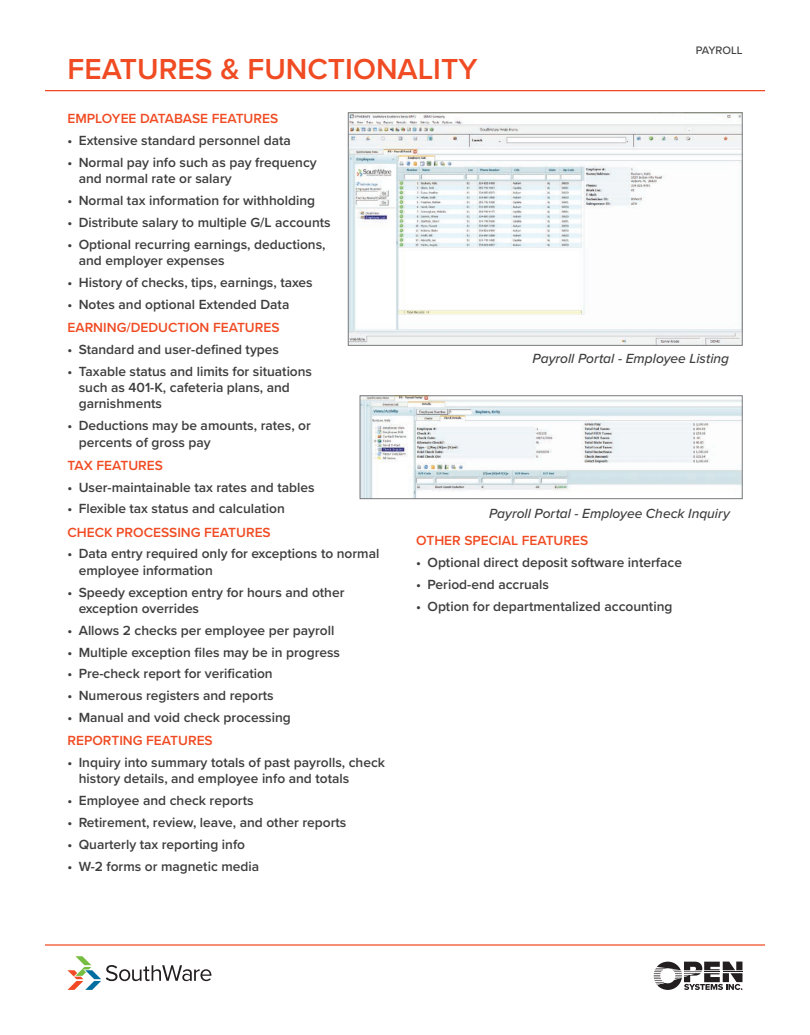
<style>
.page{position:relative;width:810px;height:1035px;background:#fff}
.page>*{position:absolute;margin:0;border:0;box-sizing:border-box;transform-origin:0 0}
.t1{font:600 30px "Proxima Nova";color:#f04b23}
.t2{font:600 13.75px/16.2px "Proxima Nova";color:#3e3e3f}
.t3{font:600 13.75px "Proxima Nova";color:#f04b23}
.t4{font:italic 500 13.75px "Proxima Nova";color:#3e3e3f}
.t5{font:500 11.25px "Proxima Nova";color:#3e3e3f}
</style>
<div class="page">
<hr style="left:45px;top:90px;width:720px;height:1px;background:#f04b23">
<svg style="left:654px;top:962px;width:88px;height:28px"></svg>
<svg style="left:67px;top:956px;width:144px;height:34px"></svg>
<hr style="left:45px;top:944px;width:720px;height:2px;background:#f04b23">
<img style="left:350px;top:114px;width:391px;height:230px">
<div style="left:348px;top:112px;width:395px;height:234px;border:1px solid #787a7d"></div>
<img style="left:362px;top:397px;width:379px;height:100px">
<div style="left:360px;top:395px;width:383px;height:104px;border:1px solid #787a7d"></div>
<h1 class="t1" style="left:68px;top:47px;width:412px">FEATURES &amp; FUNCTIONALITY</h1>
<p class="t5" style="left:696px;top:43px;width:48px">PAYROLL</p>
<p class="t3" style="left:68px;top:109px;width:212px">EMPLOYEE DATABASE FEATURES</p>
<p class="t2" style="left:68px;top:132px;width:225px">• Extensive standard personnel data</p>
<p class="t2" style="left:79px;top:154px;width:240px;text-indent:-11px">• Normal pay info such as pay frequency and normal rate or salary</p>
<p class="t2" style="left:68px;top:192px;width:249px">• Normal tax information for withholding</p>
<p class="t2" style="left:68px;top:214px;width:265px">• Distribute salary to multiple G/L accounts</p>
<p class="t2" style="left:79px;top:236px;width:248px;text-indent:-11px">• Optional recurring earnings, deductions, and employer expenses</p>
<p class="t2" style="left:68px;top:274px;width:247px">• History of checks, tips, earnings, taxes</p>
<p class="t2" style="left:68px;top:296px;width:223px">• Notes and optional Extended Data</p>
<p class="t3" style="left:68px;top:317px;width:214px">EARNING/DEDUCTION FEATURES</p>
<p class="t2" style="left:68px;top:341px;width:213px">• Standard and user-defined types</p>
<p class="t2" style="left:79px;top:363px;width:235px;text-indent:-11px">• Taxable status and limits for situations such as 401-K, cafeteria plans, and garnishments</p>
<p class="t2" style="left:79px;top:417px;width:234px;text-indent:-11px">• Deductions may be amounts, rates, or percents of gross pay</p>
<p class="t3" style="left:68px;top:455px;width:97px">TAX FEATURES</p>
<p class="t2" style="left:68px;top:478px;width:249px">• User-maintainable tax rates and tables</p>
<p class="t2" style="left:68px;top:500px;width:219px">• Flexible tax status and calculation</p>
<p class="t3" style="left:68px;top:522px;width:205px">CHECK PROCESSING FEATURES</p>
<p class="t2" style="left:79px;top:545px;width:302px;text-indent:-11px">• Data entry required only for exceptions to normal employee information</p>
<p class="t2" style="left:79px;top:583px;width:267px;text-indent:-11px">• Speedy exception entry for hours and other exception overrides</p>
<p class="t2" style="left:68px;top:622px;width:268px">• Allows 2 checks per employee per payroll</p>
<p class="t2" style="left:68px;top:643px;width:274px">• Multiple exception files may be in progress</p>
<p class="t2" style="left:68px;top:665px;width:207px">• Pre-check report for verification</p>
<p class="t2" style="left:68px;top:687px;width:208px">• Numerous registers and reports</p>
<p class="t2" style="left:68px;top:709px;width:225px">• Manual and void check processing</p>
<p class="t3" style="left:68px;top:730px;width:147px">REPORTING FEATURES</p>
<p class="t2" style="left:79px;top:754px;width:308px;text-indent:-11px">• Inquiry into summary totals of past payrolls, check history details, and employee info and totals</p>
<p class="t2" style="left:68px;top:792px;width:188px">• Employee and check reports</p>
<p class="t2" style="left:68px;top:814px;width:280px">• Retirement, review, leave, and other reports</p>
<p class="t2" style="left:68px;top:836px;width:179px">• Quarterly tax reporting info</p>
<p class="t2" style="left:68px;top:858px;width:193px">• W-2 forms or magnetic media</p>
<p class="t4" style="left:532px;top:351px;width:198px">Payroll Portal - Employee Listing</p>
<p class="t4" style="left:489px;top:505px;width:243px">Payroll Portal - Employee Check Inquiry</p>
<p class="t3" style="left:416px;top:530px;width:174px">OTHER SPECIAL FEATURES</p>
<p class="t2" style="left:416px;top:554px;width:267px">• Optional direct deposit software interface</p>
<p class="t2" style="left:416px;top:576px;width:134px">• Period-end accruals</p>
<p class="t2" style="left:416px;top:598px;width:258px">• Option for departmentalized accounting</p>
</div>
